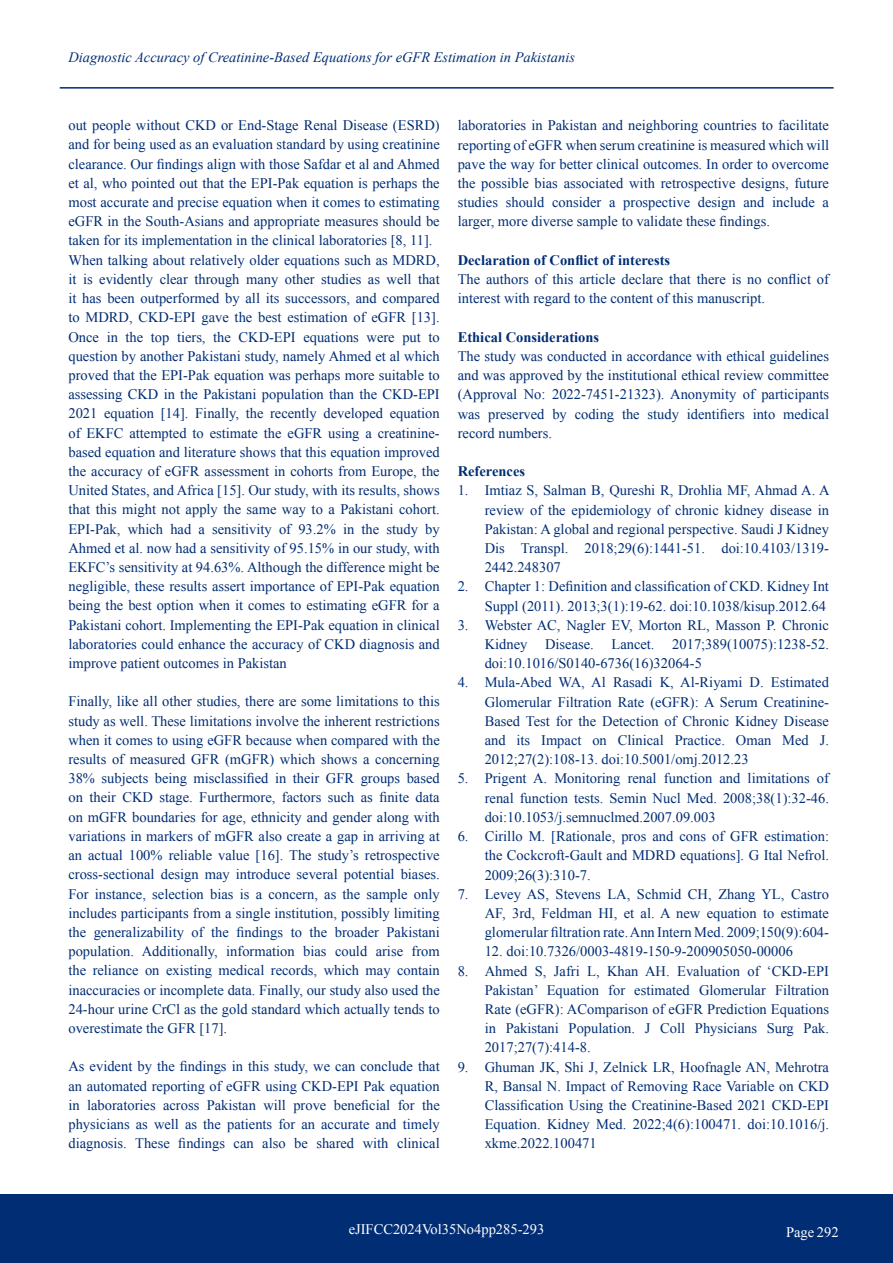
<style>
.page{position:relative;width:893px;height:1263px;background:#fff}
.page>*{position:absolute;margin:0;border:0;box-sizing:border-box;transform-origin:0 0}
.t1{font:14.55px/19.2px "Times New Roman";color:#012d74;text-align:justify}
.t2{font:700 14.55px "Times New Roman";color:#012d74}
.t3{font:14.55px "Times New Roman";color:#fff}
.t4{font:italic 14.4px "Times New Roman";color:#012d74}
</style>
<div class="page">
<div style="left:0;top:1195px;width:893px;height:68px;background:#012d74"></div>
<hr style="left:60px;top:87px;width:774px;height:2px;background:#012d74">
<p class="t4" style="left:68px;top:47px;width:508px">Diagnostic Accuracy of Creatinine-Based Equations for eGFR Estimation in Pakistanis</p>
<p class="t1" style="left:68px;top:116px;width:373px;text-align:left">out people without CKD or End-Stage Renal Disease (ESRD) and for being used as an evaluation standard by using creatinine clearance. Our findings align with those Safdar et al and Ahmed et al, who pointed out that the EPI-Pak equation is perhaps the most accurate and precise equation when it comes to estimating eGFR in the South-Asians and appropriate measures should be taken for its implementation in the clinical laboratories [8, 11].<br>When talking about relatively older equations such as MDRD, it is evidently clear through many other studies as well that it has been outperformed by all its successors, and compared to MDRD, CKD-EPI gave the best estimation of eGFR [13].<br>Once in the top tiers, the CKD-EPI equations were put to question by another Pakistani study, namely Ahmed et al which proved that the EPI-Pak equation was perhaps more suitable to assessing CKD in the Pakistani population than the CKD-EPI 2021 equation [14]. Finally, the recently developed equation of EKFC attempted to estimate the eGFR using a creatinine&shy;based equation and literature shows that this equation improved the accuracy of eGFR assessment in cohorts from Europe, the United States, and Africa [15]. Our study, with its results, shows that this might not apply the same way to a Pakistani cohort.<br>EPI-Pak, which had a sensitivity of 93.2% in the study by Ahmed et al. now had a sensitivity of 95.15% in our study, with EKFC’s sensitivity at 94.63%. Although the difference might be negligible, these results assert importance of EPI-Pak equation being the best option when it comes to estimating eGFR for a Pakistani cohort. Implementing the EPI-Pak equation in clinical laboratories could enhance the accuracy of CKD diagnosis and improve patient outcomes in Pakistan</p>
<p class="t1" style="left:68px;top:692px;width:373px">Finally, like all other studies, there are some limitations to this study as well. These limitations involve the inherent restrictions when it comes to using eGFR because when compared with the results of measured GFR (mGFR) which shows a concerning 38% subjects being misclassified in their GFR groups based on their CKD stage. Furthermore, factors such as finite data on mGFR boundaries for age, ethnicity and gender along with variations in markers of mGFR also create a gap in arriving at an actual 100% reliable value [16]. The study’s retrospective cross-sectional design may introduce several potential biases.<br>For instance, selection bias is a concern, as the sample only includes participants from a single institution, possibly limiting the generalizability of the findings to the broader Pakistani population. Additionally, information bias could arise from the reliance on existing medical records, which may contain inaccuracies or incomplete data. Finally, our study also used the 24-hour urine CrCl as the gold standard which actually tends to overestimate the GFR [17].</p>
<p class="t1" style="left:68px;top:1057px;width:373px">As evident by the findings in this study, we can conclude that an automated reporting of eGFR using CKD-EPI Pak equation in laboratories across Pakistan will prove beneficial for the physicians as well as the patients for an accurate and timely diagnosis. These findings can also be shared with clinical</p>
<p class="t1" style="left:458px;top:116px;width:373px">laboratories in Pakistan and neighboring countries to facilitate reporting of eGFR when serum creatinine is measured which will pave the way for better clinical outcomes. In order to overcome the possible bias associated with retrospective designs, future studies should consider a prospective design and include a larger, more diverse sample to validate these findings.</p>
<p class="t2" style="left:458px;top:250px;width:214px">Declaration of Conflict of interests</p>
<p class="t1" style="left:458px;top:269px;width:373px">The authors of this article declare that there is no conflict of interest with regard to the content of this manuscript.</p>
<p class="t2" style="left:458px;top:327px;width:143px">Ethical Considerations</p>
<p class="t1" style="left:458px;top:346px;width:373px">The study was conducted in accordance with ethical guidelines and was approved by the institutional ethical review committee (Approval No: 2022-7451-21323). Anonymity of participants was preserved by coding the study identifiers into medical record numbers.</p>
<p class="t2" style="left:458px;top:461px;width:69px">References</p>
<p class="t1" style="left:485px;top:481px;width:347px;text-indent:-27px">1. Imtiaz S, Salman B, Qureshi R, Drohlia MF, Ahmad A. A review of the epidemiology of chronic kidney disease in Pakistan: A global and regional perspective. Saudi J Kidney Dis Transpl. 2018;29(6):1441-51. doi:10.4103/1319- 2442.248307</p>
<p class="t1" style="left:458px;top:577px;width:373px;text-align:right">2. Chapter 1: Definition and classification of CKD. Kidney Int<br>Suppl (2011). 2013;3(1):19-62. doi:10.1038/kisup.2012.64</p>
<p class="t1" style="left:485px;top:615px;width:346px;text-indent:-27px">3. Webster AC, Nagler EV, Morton RL, Masson P. Chronic Kidney Disease. Lancet. 2017;389(10075):1238-52. doi:10.1016/S0140-6736(16)32064-5</p>
<p class="t1" style="left:485px;top:673px;width:346px;text-indent:-27px">4. Mula-Abed WA, Al Rasadi K, Al-Riyami D. Estimated Glomerular Filtration Rate (eGFR): A Serum Creatinine-Based Test for the Detection of Chronic Kidney Disease and its Impact on Clinical Practice. Oman Med J.<br>2012;27(2):108-13. doi:10.5001/omj.2012.23</p>
<p class="t1" style="left:485px;top:769px;width:346px;text-indent:-27px">5. Prigent A. Monitoring renal function and limitations of renal function tests. Semin Nucl Med. 2008;38(1):32-46. doi:10.1053/j.semnuclmed.2007.09.003</p>
<p class="t1" style="left:485px;top:826px;width:346px;text-indent:-27px">6. Cirillo M. [Rationale, pros and cons of GFR estimation: the Cockcroft-Gault and MDRD equations]. G Ital Nefrol.<br>2009;26(3):310-7.</p>
<p class="t1" style="left:485px;top:884px;width:346px;text-indent:-27px">7. Levey AS, Stevens LA, Schmid CH, Zhang YL, Castro AF, 3rd, Feldman HI, et al. A new equation to estimate glomerular filtration rate. Ann Intern Med. 2009;150(9):604-</p>
<p class="t1" style="left:485px;top:942px;width:310px">12. doi:10.7326/0003-4819-150-9-200905050-00006</p>
<p class="t1" style="left:485px;top:961px;width:346px;text-indent:-27px">8. Ahmed S, Jafri L, Khan AH. Evaluation of ‘CKD-EPI Pakistan’ Equation for estimated Glomerular Filtration Rate (eGFR): AComparison of eGFR Prediction Equations in Pakistani Population. J Coll Physicians Surg Pak.<br>2017;27(7):414-8.</p>
<p class="t1" style="left:485px;top:1057px;width:346px;text-indent:-27px">9. Ghuman JK, Shi J, Zelnick LR, Hoofnagle AN, Mehrotra R, Bansal N. Impact of Removing Race Variable on CKD Classification Using the Creatinine-Based 2021 CKD-EPI Equation. Kidney Med. 2022;4(6):100471. doi:10.1016/j. xkme.2022.100471</p>
<p class="t3" style="left:349px;top:1219px;width:197px">eJIFCC2024Vol35No4pp285-293</p>
<p class="t3" style="left:786px;top:1223px;width:54px">Page 292</p>
</div>
